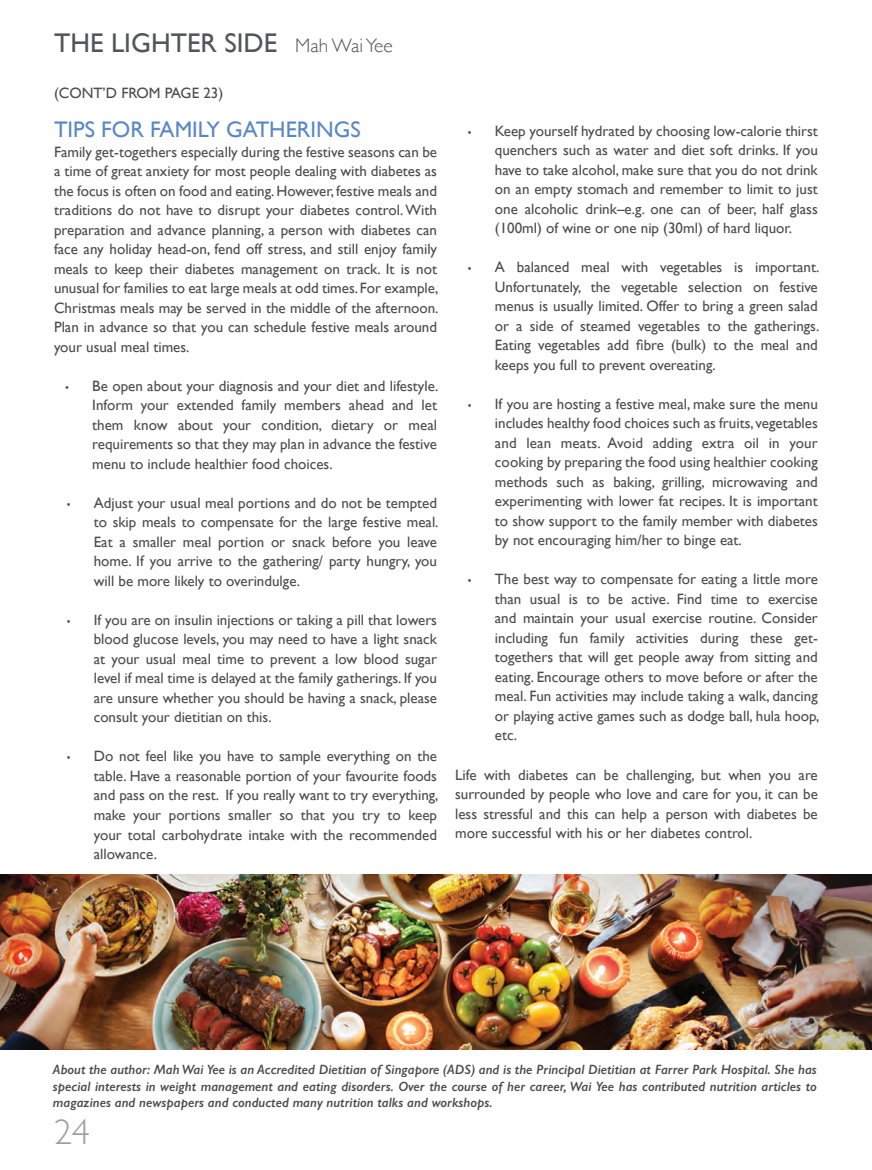
<style>
.page{position:relative;width:872px;height:1170px;background:#fff}
.page>*{position:absolute;margin:0;border:0;box-sizing:border-box;transform-origin:0 0}
.t1{font:300 36px "Gill Sans";color:#9d9fa2}
.t2{font:27px "Gill Sans";color:#545557}
.t3{font:22.5px "Gill Sans";color:#5a88c6}
.t4{font:15px/19.5px "Gill Sans";color:#4b4c4d;text-align:justify}
.t5{font:italic 600 13.5px/16.5px "Gill Sans";color:#4b4c4d;text-align:justify}
.s1{font-weight:300;font-size:19.5px}
.s2{font-family:"Myriad Pro";font-size:13.5px;color:#545557}
</style>
<div class="page">
<img style="left:0;top:874px;width:872px;height:175px">
<h2 class="t2" style="left:54px;top:27px;width:340px">THE LIGHTER SIDE <span class="s1">Mah Wai Yee</span></h2>
<p class="t4" style="left:54px;top:83px;width:171px">(CONT’D FROM PAGE 23)</p>
<h3 class="t3" style="left:54px;top:116px;width:308px">TIPS FOR FAMILY GATHERINGS</h3>
<p class="t4" style="left:54px;top:142px;width:386px">Family get-togethers especially during the festive seasons can be a time of great anxiety for most people dealing with diabetes as the focus is often on food and eating. However, festive meals and traditions do not have to disrupt your diabetes control. With preparation and advance planning, a person with diabetes can face any holiday head-on, fend off stress, and still enjoy family meals to keep their diabetes management on track. It is not unusual for families to eat large meals at odd times. For example, Christmas meals may be served in the middle of the afternoon.<br>Plan in advance so that you can schedule festive meals around your usual meal times.</p>
<p class="t4" style="left:92px;top:376px;width:348px;text-indent:-27px"><span class="s2">•</span> Be open about your diagnosis and your diet and lifestyle.<br>Inform your extended family members ahead and let them know about your condition, dietary or meal requirements so that they may plan in advance the festive menu to include healthier food choices.</p>
<p class="t4" style="left:94px;top:493px;width:346px;text-indent:-27px"><span class="s2">•</span> Adjust your usual meal portions and do not be tempted to skip meals to compensate for the large festive meal.<br>Eat a smaller meal portion or snack before you leave home. If you arrive to the gathering/ party hungry, you will be more likely to overindulge.</p>
<p class="t4" style="left:94px;top:610px;width:345px;text-indent:-27px"><span class="s2">•</span> If you are on insulin injections or taking a pill that lowers blood glucose levels, you may need to have a light snack at your usual meal time to prevent a low blood sugar level if meal time is delayed at the family gatherings. If you are unsure whether you should be having a snack, please consult your dietitian on this.</p>
<p class="t4" style="left:94px;top:746px;width:346px;text-indent:-27px"><span class="s2">•</span> Do not feel like you have to sample everything on the table. Have a reasonable portion of your favourite foods and pass on the rest. If you really want to try everything, make your portions smaller so that you try to keep your total carbohydrate intake with the recommended allowance.</p>
<p class="t4" style="left:495px;top:121px;width:324px;text-indent:-27px"><span class="s2">•</span> Keep yourself hydrated by choosing low-calorie thirst quenchers such as water and diet soft drinks. If you have to take alcohol, make sure that you do not drink on an empty stomach and remember to limit to just one alcoholic drink–e.g. one can of beer, half glass (100ml) of wine or one nip (30ml) of hard liquor.</p>
<p class="t4" style="left:495px;top:257px;width:326px;text-indent:-27px"><span class="s2">•</span> A balanced meal with vegetables is important.<br>Unfortunately, the vegetable selection on festive menus is usually limited. Offer to bring a green salad or a side of steamed vegetables to the gatherings.<br>Eating vegetables add fibre (bulk) to the meal and keeps you full to prevent overeating.</p>
<p class="t4" style="left:495px;top:394px;width:324px;text-indent:-27px"><span class="s2">•</span> If you are hosting a festive meal, make sure the menu includes healthy food choices such as fruits, vegetables and lean meats. Avoid adding extra oil in your cooking by preparing the food using healthier cooking methods such as baking, grilling, microwaving and experimenting with lower fat recipes. It is important to show support to the family member with diabetes by not encouraging him/her to binge eat.</p>
<p class="t4" style="left:495px;top:569px;width:326px;text-indent:-27px"><span class="s2">•</span> The best way to compensate for eating a little more than usual is to be active. Find time to exercise and maintain your usual exercise routine. Consider including fun family activities during these get&shy;togethers that will get people away from sitting and eating. Encourage others to move before or after the meal. Fun activities may include taking a walk, dancing or playing active games such as dodge ball, hula hoop, etc.</p>
<p class="t4" style="left:455px;top:764px;width:364px">Life with diabetes can be challenging, but when you are surrounded by people who love and care for you, it can be less stressful and this can help a person with diabetes be more successful with his or her diabetes control.</p>
<p class="t5" style="left:53px;top:1061px;width:765px">About the author: Mah Wai Yee is an Accredited Dietitian of Singapore (ADS) and is the Principal Dietitian at Farrer Park Hospital. She has special interests in weight management and eating disorders. Over the course of her career, Wai Yee has contributed nutrition articles to magazines and newspapers and conducted many nutrition talks and workshops.</p>
<h1 class="t1" style="left:54px;top:1103px;width:37px">24</h1>
</div>
